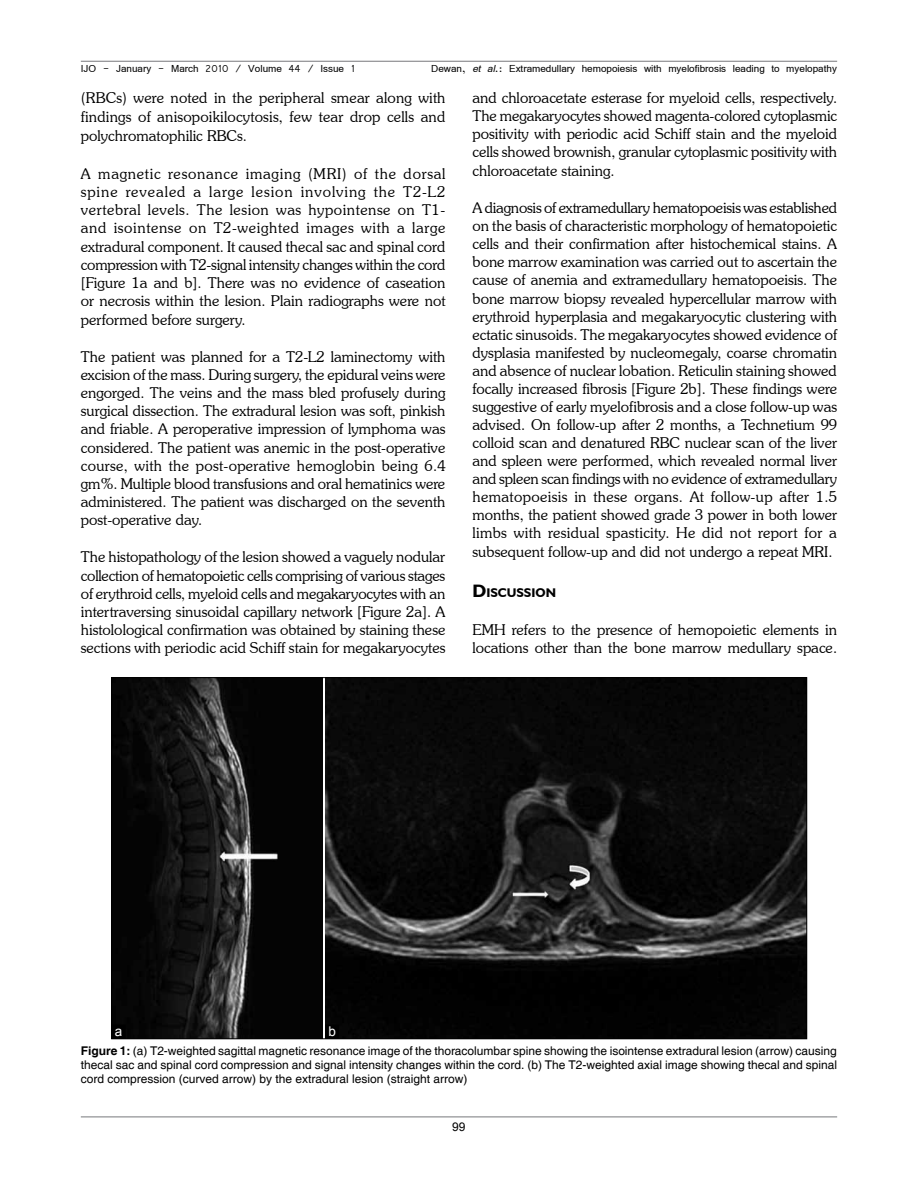
<style>
.page{position:relative;width:918px;height:1188px;background:#fff}
.page>*{position:absolute;margin:0;border:0;box-sizing:border-box;transform-origin:0 0}
.t1{font:300 15px/18.1px "Souvenir IT Cby BT";color:#000;text-align:justify}
.t2{font:15px "Vrinda";color:#000}
.t3{font:13.5px "Arial";color:#fff}
.t4{font:700 12.6px "Humanist 521 BT";color:#000}
.t5{font:12px/14.4px "Helvetica";color:#000;text-align:justify}
.t6{font:12px "Arial";color:#000}
.s1{font-style:italic}
.s2{font-size:18px}
.s3{font-weight:700}
</style>
<div class="page">
<hr style="left:81px;top:1117px;width:756px;height:1px;background:#77787b">
<hr style="left:81px;top:61px;width:756px;height:1px;background:#77787b">
<img style="left:114px;top:680px;width:208px;height:357px">
<img style="left:325px;top:680px;width:480px;height:357px">
<div style="left:112px;top:1025px;width:13px;height:13px;background:#000"></div>
<div style="left:112px;top:1025px;width:14px;height:14px;border:1px solid #000"></div>
<div style="left:326px;top:1025px;width:13px;height:13px;background:#000"></div>
<div style="left:325px;top:1025px;width:14px;height:14px;border:1px solid #000"></div>
<p class="t2" style="left:431px;top:61px;width:407px">Dewan, <span class="s1">et al</span>.: Extramedullary hemopoiesis with myelofibrosis leading to myelopathy</p>
<p class="t2" style="left:81px;top:61px;width:276px">IJO - January - March 2010 / Volume 44 / Issue 1</p>
<p class="t1" style="left:81px;top:88px;width:366px;line-height:18.9px">(RBCs) were noted in the peripheral smear along with findings of anisopoikilocytosis, few tear drop cells and polychromatophilic RBCs.</p>
<p class="t1" style="left:81px;top:164px;width:366px">A magnetic resonance imaging (MRI) of the dorsal spine revealed a large lesion involving the T2-L2 vertebral levels. The lesion was hypointense on T1- and isointense on T2-weighted images with a large extradural component. It caused thecal sac and spinal cord compression with T2-signal intensity changes within the cord [Figure 1a and b]. There was no evidence of caseation or necrosis within the lesion. Plain radiographs were not performed before surgery.</p>
<p class="t1" style="left:81px;top:347px;width:366px">The patient was planned for a T2-L2 laminectomy with excision of the mass. During surgery, the epidural veins were engorged. The veins and the mass bled profusely during surgical dissection. The extradural lesion was soft, pinkish and friable. A peroperative impression of lymphoma was considered. The patient was anemic in the post-operative course, with the post-operative hemoglobin being 6.4 gm%. Multiple blood transfusions and oral hematinics were administered. The patient was discharged on the seventh post-operative day.</p>
<p class="t1" style="left:81px;top:548px;width:366px">The histopathology of the lesion showed a vaguely nodular collection of hematopoietic cells comprising of various stages of erythroid cells, myeloid cells and megakaryocytes with an intertraversing sinusoidal capillary network [Figure 2a]. A histolological confirmation was obtained by staining these sections with periodic acid Schiff stain for megakaryocytes</p>
<p class="t1" style="left:472px;top:89px;width:366px">and chloroacetate esterase for myeloid cells, respectively.<br>The megakaryocytes showed magenta-colored cytoplasmic positivity with periodic acid Schiff stain and the myeloid cells showed brownish, granular cytoplasmic positivity with chloroacetate staining.</p>
<p class="t1" style="left:472px;top:199px;width:366px">A diagnosis of extramedullary hematopoeisis was established on the basis of characteristic morphology of hematopoietic cells and their confirmation after histochemical stains. A bone marrow examination was carried out to ascertain the cause of anemia and extramedullary hematopoeisis. The bone marrow biopsy revealed hypercellular marrow with erythroid hyperplasia and megakaryocytic clustering with ectatic sinusoids. The megakaryocytes showed evidence of dysplasia manifested by nucleomegaly, coarse chromatin and absence of nuclear lobation. Reticulin staining showed focally increased fibrosis [Figure 2b]. These findings were suggestive of early myelofibrosis and a close follow-up was advised. On follow-up after 2 months, a Technetium 99 colloid scan and denatured RBC nuclear scan of the liver and spleen were performed, which revealed normal liver and spleen scan findings with no evidence of extramedullary hematopoeisis in these organs. At follow-up after 1.5 months, the patient showed grade 3 power in both lower limbs with residual spasticity. He did not report for a subsequent follow-up and did not undergo a repeat MRI.</p>
<p class="t4" style="left:472px;top:585px;width:85px"><span class="s2">D</span>ISCUSSION</p>
<p class="t1" style="left:472px;top:620px;width:366px;line-height:18.8px">EMH refers to the presence of hemopoietic elements in locations other than the bone marrow medullary space.</p>
<p class="t3" style="left:115px;top:1022px;width:9px">a</p>
<p class="t3" style="left:328px;top:1022px;width:9px">b</p>
<p class="t5" style="left:81px;top:1044px;width:758px"><span class="s3">Figure 1:</span> (a) T2-weighted sagittal magnetic resonance image of the thoracolumbar spine showing the isointense extradural lesion (arrow) causing thecal sac and spinal cord compression and signal intensity changes within the cord. (b) The T2-weighted axial image showing thecal and spinal cord compression (curved arrow) by the extradural lesion (straight arrow)</p>
<p class="t6" style="left:452px;top:1119px;width:15px">99</p>
</div>
